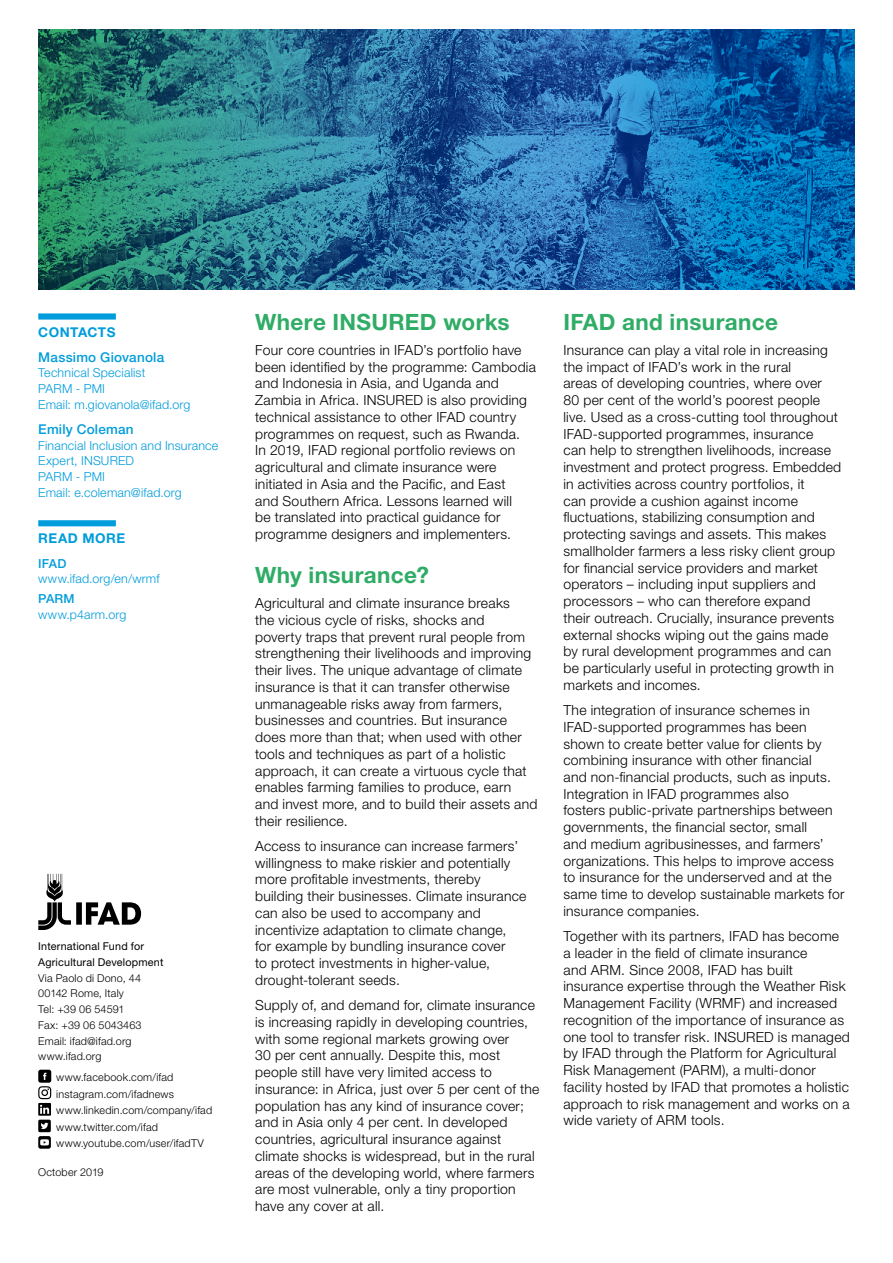
<style>
.page{position:relative;width:893px;height:1263px;background:#fff}
.page>*{position:absolute;margin:0;border:0;box-sizing:border-box;transform-origin:0 0}
.t1{font:700 22.5px "Helvetica Neue LT Std";letter-spacing:.015em;color:#2fac66}
._05Text{font:300 13.95px/16.8px "Helvetica Neue LT Std";letter-spacing:.02em;color:#000}
.t2{font:500 13.5px "Helvetica Neue LT Std";letter-spacing:.015em;color:#009cdb}
.Box_title{font:700 13.5px "Helvetica Neue LT Std";letter-spacing:.04em;color:#009cdb}
.address{font:300 12.45px/15.8px "Helvetica Neue LT Std";letter-spacing:.015em;color:#009cdb}
.address-2{font:300 10.8px/15.8px "Helvetica Neue LT Std";letter-spacing:.02em;color:#000}
.address-3{font:10.8px/15.8px "Helvetica Neue LT Std";letter-spacing:.015em;color:#000}
.s1{font-weight:500}
</style>
<div class="page">
<svg style="left:38px;top:874px;width:103px;height:56px"></svg>
<svg style="left:38px;top:1070px;width:13px;height:79px"></svg>
<div style="left:38px;top:313px;width:78px;height:7px;background:#009cdb"></div>
<div style="left:38px;top:520px;width:78px;height:6px;background:#009cdb"></div>
<img style="left:38px;top:30px;width:817px;height:259px">
<p class="Box_title" style="left:38px;top:323px;width:79px">CONTACTS</p>
<p class="t2" style="left:38px;top:349px;width:127px">Massimo Giovanola</p>
<p class="address" style="left:38px;top:365px;width:109px">Technical Specialist</p>
<p class="address" style="left:38px;top:380px;width:68px">PARM - PMI</p>
<p class="address" style="left:38px;top:396px;width:154px">Email: m.giovanola@ifad.org</p>
<p class="t2" style="left:38px;top:421px;width:97px">Emily Coleman</p>
<p class="address" style="left:38px;top:437px;width:182px">Financial Inclusion and Insurance<br>Expert, INSURED</p>
<p class="address" style="left:38px;top:468px;width:68px">PARM - PMI</p>
<p class="address" style="left:38px;top:484px;width:145px">Email: e.coleman@ifad.org</p>
<p class="Box_title" style="left:38px;top:530px;width:88px">READ MORE</p>
<p class="address" style="left:38px;top:555px;width:123px"><span class="s1">IFAD </span>www.ifad.org/en/wrmf</p>
<p class="address" style="left:38px;top:591px;width:90px"><span class="s1">PARM </span>www.p4arm.org</p>
<p class="address-3" style="left:38px;top:938px;width:127px">International Fund for<br>Agricultural Development</p>
<p class="address-2" style="left:38px;top:970px;width:104px">Via Paolo di Dono, 44<br>00142 Rome, Italy</p>
<p class="address-2" style="left:38px;top:1001px;width:105px">Tel: +39 06 54591<br>Fax: +39 06 5043463</p>
<p class="address-2" style="left:38px;top:1033px;width:95px">Email: ifad@ifad.org</p>
<p class="address-2" style="left:38px;top:1048px;width:65px">www.ifad.org</p>
<p class="address-2" style="left:56px;top:1069px;width:119px">www.facebook.com/ifad</p>
<p class="address-2" style="left:56px;top:1086px;width:119px">instagram.com/ifadnews</p>
<p class="address-2" style="left:56px;top:1102px;width:157px">www.linkedin.com/company/ifad</p>
<p class="address-2" style="left:56px;top:1119px;width:103px">www.twitter.com/ifad</p>
<p class="address-2" style="left:56px;top:1135px;width:149px">www.youtube.com/user/ifadTV</p>
<p class="address-2" style="left:38px;top:1164px;width:67px">October 2019</p>
<p class="t1" style="left:255px;top:308px;width:256px">Where INSURED works</p>
<p class="_05Text" style="left:255px;top:341px;width:282px">Four core countries in IFAD’s portfolio have been identified by the programme: Cambodia and Indonesia in Asia, and Uganda and Zambia in Africa. INSURED is also providing technical assistance to other IFAD country programmes on request, such as Rwanda.<br>In 2019, IFAD regional portfolio reviews on agricultural and climate insurance were initiated in Asia and the Pacific, and East<br>and Southern Africa. Lessons learned will<br>be translated into practical guidance for programme designers and implementers.</p>
<p class="t1" style="left:255px;top:561px;width:175px">Why insurance?</p>
<p class="_05Text" style="left:255px;top:594px;width:284px">Agricultural and climate insurance breaks<br>the vicious cycle of risks, shocks and<br>poverty traps that prevent rural people from strengthening their livelihoods and improving their lives. The unique advantage of climate insurance is that it can transfer otherwise unmanageable risks away from farmers, businesses and countries. But insurance does more than that; when used with other tools and techniques as part of a holistic approach, it can create a virtuous cycle that enables farming families to produce, earn and invest more, and to build their assets and their resilience.</p>
<p class="_05Text" style="left:255px;top:837px;width:273px">Access to insurance can increase farmers’ willingness to make riskier and potentially more profitable investments, thereby building their businesses. Climate insurance can also be used to accompany and incentivize adaptation to climate change,<br>for example by bundling insurance cover<br>to protect investments in higher-value, drought‑tolerant seeds.</p>
<p class="_05Text" style="left:255px;top:996px;width:286px">Supply of, and demand for, climate insurance is increasing rapidly in developing countries, with some regional markets growing over<br>30 per cent annually. Despite this, most people still have very limited access to insurance: in Africa, just over 5 per cent of the population has any kind of insurance cover; and in Asia only 4 per cent. In developed countries, agricultural insurance against climate shocks is widespread, but in the rural areas of the developing world, where farmers are most vulnerable, only a tiny proportion have any cover at all.</p>
<p class="t1" style="left:563px;top:308px;width:216px">IFAD and insurance</p>
<p class="_05Text" style="left:563px;top:341px;width:279px">Insurance can play a vital role in increasing the impact of IFAD’s work in the rural<br>areas of developing countries, where over<br>80 per cent of the world’s poorest people live. Used as a cross-cutting tool throughout IFAD-supported programmes, insurance<br>can help to strengthen livelihoods, increase investment and protect progress. Embedded in activities across country portfolios, it<br>can provide a cushion against income fluctuations, stabilizing consumption and protecting savings and assets. This makes smallholder farmers a less risky client group for financial service providers and market operators – including input suppliers and processors – who can therefore expand<br>their outreach. Crucially, insurance prevents external shocks wiping out the gains made by rural development programmes and can be particularly useful in protecting growth in markets and incomes.</p>
<p class="_05Text" style="left:563px;top:701px;width:282px">The integration of insurance schemes in IFAD‑supported programmes has been shown to create better value for clients by combining insurance with other financial<br>and non-financial products, such as inputs.<br>Integration in IFAD programmes also<br>fosters public-private partnerships between governments, the financial sector, small<br>and medium agribusinesses, and farmers’ organizations. This helps to improve access to insurance for the underserved and at the same time to develop sustainable markets for insurance companies.</p>
<p class="_05Text" style="left:563px;top:927px;width:288px">Together with its partners, IFAD has become<br>a leader in the field of climate insurance<br>and ARM. Since 2008, IFAD has built insurance expertise through the Weather Risk Management Facility (WRMF) and increased recognition of the importance of insurance as one tool to transfer risk. INSURED is managed by IFAD through the Platform for Agricultural Risk Management (PARM), a multi-donor facility hosted by IFAD that promotes a holistic approach to risk management and works on a wide variety of ARM tools.</p>
</div>
